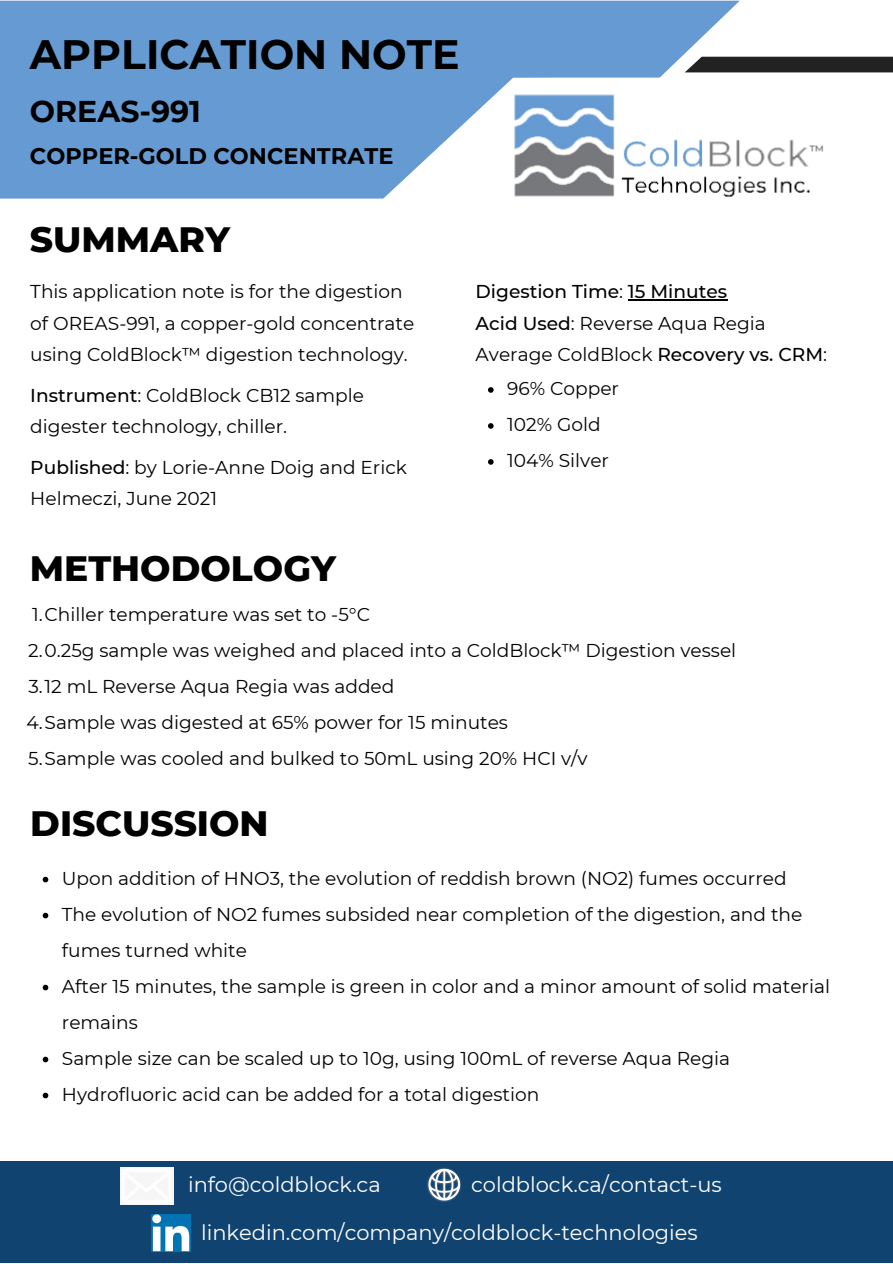
<style>
.page{position:relative;width:893px;height:1264px;background:#fff}
.page>*{position:absolute;margin:0;border:0;box-sizing:border-box;transform-origin:0 0}
.t1{font:700 40.95px "Montserrat";color:#000}
.t2{font:800 36px "Montserrat";color:#000}
.t3{font:700 30px "Montserrat";color:#000}
.t4{font:700 22.5px "Montserrat";color:#000}
.t5{font:21px "Montserrat";color:#fff}
.t6{font:18.6px/36px "Montserrat";color:#000}
.t7{font:500 18.6px/31.5px "Montserrat";color:#000}
.s1{font-weight:500}
.s2{font-weight:400}
</style>
<div class="page">
<div style="left:0;top:1161px;width:892px;height:101px;background:#104370"></div>
<div style="left:0;top:1px;width:739px;height:197px;background:#659ad2"></div>
<svg style="left:377px;top:78px;width:362px;height:121px"></svg>
<div style="left:684px;top:57px;width:208px;height:15px;background:#222"></div>
<img style="left:427px;top:1168px;width:34px;height:34px">
<div style="left:121px;top:1167px;width:52px;height:37px;background:#f8f8f8"></div>
<img style="left:152px;top:1214px;width:38px;height:37px">
<img style="left:505px;top:89px;width:319px;height:110px">
<svg style="left:488px;top:387px;width:5px;height:6px"></svg>
<svg style="left:488px;top:423px;width:5px;height:6px"></svg>
<svg style="left:488px;top:459px;width:5px;height:6px"></svg>
<hr style="left:628px;top:299px;width:99px;height:1px;background:#000">
<svg style="left:43px;top:876px;width:5px;height:6px"></svg>
<svg style="left:43px;top:912px;width:5px;height:6px"></svg>
<svg style="left:43px;top:984px;width:5px;height:6px"></svg>
<svg style="left:43px;top:1056px;width:5px;height:6px"></svg>
<svg style="left:43px;top:1092px;width:5px;height:6px"></svg>
<h1 class="t1" style="left:30px;top:29px;width:431px">APPLICATION NOTE</h1>
<h3 class="t3" style="left:30px;top:93px;width:172px">OREAS-991</h3>
<p class="t4" style="left:30px;top:142px;width:365px">COPPER-GOLD CONCENTRATE</p>
<h2 class="t2" style="left:30px;top:217px;width:201px">SUMMARY</h2>
<p class="t6" style="left:30px;top:276px;width:385px;line-height:31.5px">This application note is for the digestion of OREAS-991, a copper-gold concentrate using ColdBlock™ digestion technology.</p>
<p class="t6" style="left:30px;top:379px;width:335px;line-height:31.5px"><span class="s1">Instrument</span>: ColdBlock CB12 sample digester technology, chiller.</p>
<p class="t6" style="left:30px;top:451px;width:378px;line-height:31.5px"><span class="s1">Published</span>: by Lorie-Anne Doig and Erick<br>Helmeczi, June 2021</p>
<h2 class="t2" style="left:30px;top:545px;width:307px">METHODOLOGY</h2>
<p class="t7" style="left:475px;top:276px;width:353px">Digestion Time<span class="s2">:</span> 15 Minutes<br>Acid Used<span class="s2">: Reverse Aqua Regia<br>Average ColdBlock</span> Recovery vs. CRM<span class="s2">:</span></p>
<p class="t6" style="left:507px;top:370px;width:113px">96% Copper<br>102% Gold<br>104% Silver</p>
<p class="t6" style="left:27px;top:596px;width:711px">1.Chiller temperature was set to -5°C<br>2.0.25g sample was weighed and placed into a ColdBlock™ Digestion vessel 3.12 mL Reverse Aqua Regia was added<br>4.Sample was digested at 65% power for 15 minutes<br>5.Sample was cooled and bulked to 50mL using 20% HCI v/v</p>
<h2 class="t2" style="left:30px;top:801px;width:240px">DISCUSSION</h2>
<p class="t6" style="left:62px;top:860px;width:769px">Upon addition of HNO3, the evolution of reddish brown (NO2) fumes occurred<br>The evolution of NO2 fumes subsided near completion of the digestion, and the fumes turned white<br>After 15 minutes, the sample is green in color and a minor amount of solid material remains<br>Sample size can be scaled up to 10g, using 100mL of reverse Aqua Regia Hydrofluoric acid can be added for a total digestion</p>
<p class="t5" style="left:188px;top:1172px;width:194px">info@coldblock.ca</p>
<p class="t5" style="left:471px;top:1171px;width:252px">coldblock.ca/contact-us</p>
<p class="t5" style="left:201px;top:1219px;width:498px">linkedin.com/company/coldblock-technologies</p>
</div>
